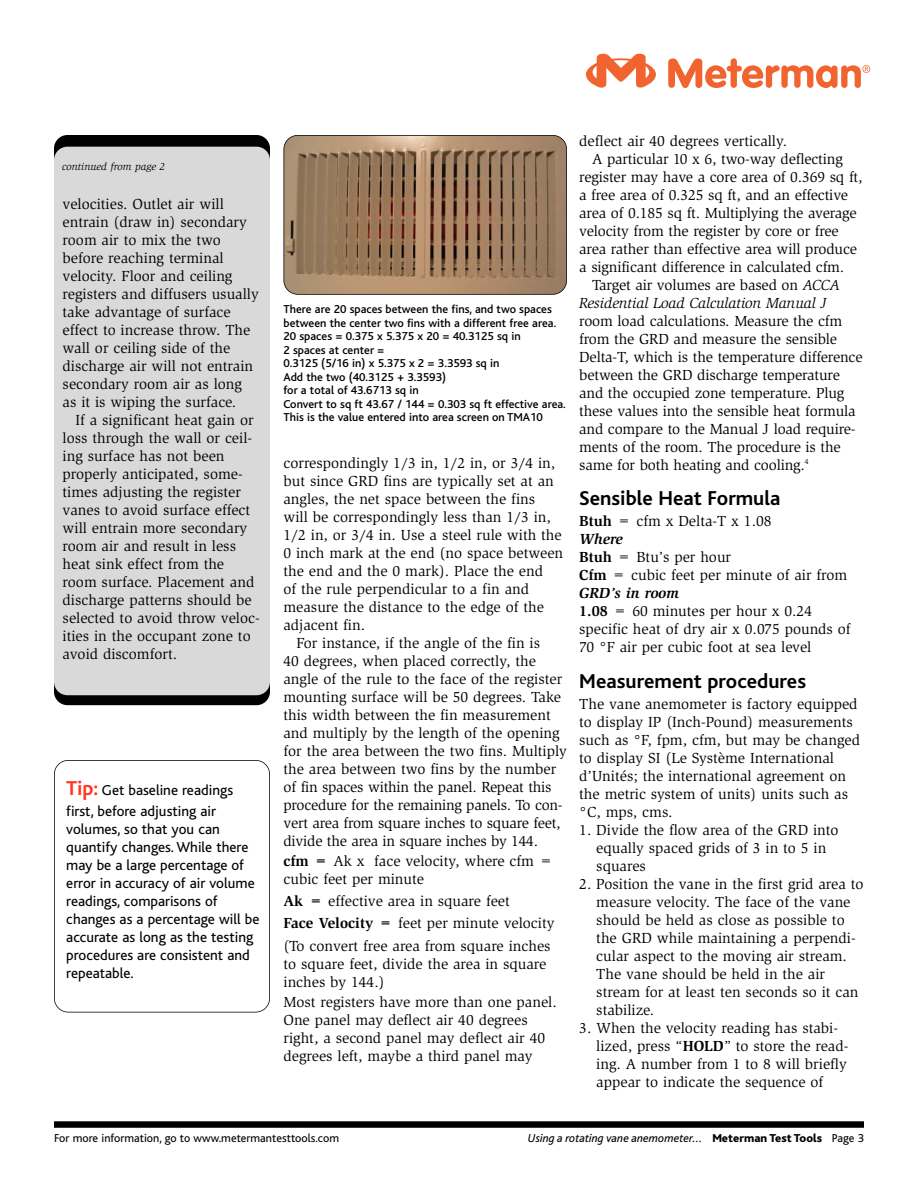
<style>
.page{position:relative;width:918px;height:1188px;background:#fff}
.page>*{position:absolute;margin:0;border:0;box-sizing:border-box;transform-origin:0 0}
.t1{font:700 21px "Bliss";color:#000}
.t2{font:15px/18px "Slimbach";color:#000}
.t3{font:15px/18px "Bliss";color:#000}
.t4{font:italic 15px "Slimbach";letter-spacing:-.01em;color:#000}
.t5{font:500 12px/13.5px "Bliss";color:#000}
.t6{font:italic 12px "Bliss";color:#000}
.t7{font:12px "Bliss";color:#000}
.t8{font:italic 10.5px "Slimbach";color:#000}
.s1{font-weight:700;font-size:21px;color:#ff3725}
.s2{font-weight:700}
.s3{font-style:italic}
.s4{font-weight:700;font-style:italic}
.s5{font-weight:800;font-style:normal}
.s6{font-style:normal}
</style>
<div class="page">
<svg style="left:668px;top:58px;width:202px;height:30px"></svg>
<svg style="left:586px;top:54px;width:70px;height:34px"></svg>
<div style="left:55px;top:1122px;width:808px;height:5px;background:#000"></div>
<div style="left:54px;top:1121px;width:810px;height:7px;border:2px solid #000"></div>
<div style="left:54px;top:135px;width:216px;height:570px;background:#000;border-radius:14px"></div>
<div style="left:54px;top:147px;width:216px;height:548px;background:#d9d9d9;border-radius:14px"></div>
<div style="left:54px;top:760px;width:216px;height:252px;border:2px solid #000;border-radius:14px"></div>
<img style="left:284px;top:135px;width:283px;height:159px;border-radius:14px">
<div style="left:284px;top:135px;width:283px;height:160px;border:2px solid #000;border-radius:14px"></div>
<p class="t8" style="left:62px;top:162px;width:104px">continued from page 2</p>
<p class="t2" style="left:63px;top:196px;width:198px">velocities. Outlet air will entrain (draw in) secondary room air to mix the two before reaching terminal velocity. Floor and ceiling registers and diffusers usually take advantage of surface effect to increase throw. The wall or ceiling side of the discharge air will not entrain secondary room air as long as it is wiping the surface.</p>
<p class="t2" style="left:63px;top:412px;width:199px;text-indent:13px">If a significant heat gain or loss through the wall or ceil&shy;ing surface has not been properly anticipated, some&shy;times adjusting the register vanes to avoid surface effect will entrain more secondary room air and result in less heat sink effect from the room surface. Placement and discharge patterns should be selected to avoid throw veloc&shy;ities in the occupant zone to avoid discomfort.</p>
<p class="t3" style="left:66px;top:781px;width:168px;line-height:21px"><span class="s1">Tip:</span> Get baseline readings first, before adjusting air</p>
<p class="t3" style="left:66px;top:821px;width:195px">volumes, so that you can quantify changes. While there may be a large percentage of error in accuracy of air volume readings, comparisons of changes as a percentage will be accurate as long as the testing procedures are consistent and repeatable.</p>
<p class="t5" style="left:284px;top:304px;width:284px">There are 20 spaces between the fins, and two spaces between the center two fins with a different free area.<br>20 spaces = 0.375 x 5.375 x 20 = 40.3125 sq in<br>2 spaces at center =<br>0.3125 (5/16 in) x 5.375 x 2 = 3.3593 sq in<br>Add the two (40.3125 + 3.3593)<br>for a total of 43.6713 sq in<br>Convert to sq ft 43.67 / 144 = 0.303 sq ft effective area.<br>This is the value entered into area screen on TMA10</p>
<p class="t2" style="left:284px;top:455px;width:273px">correspondingly 1/3 in, 1/2 in, or 3/4 in,</p>
<p class="t2" style="left:284px;top:473px;width:272px">but since GRD fins are typically set at an</p>
<p class="t2" style="left:284px;top:491px;width:253px">angles, the net space between the fins</p>
<p class="t2" style="left:284px;top:509px;width:269px">will be correspondingly less than 1/3 in,</p>
<p class="t2" style="left:284px;top:527px;width:280px">1/2 in, or 3/4 in. Use a steel rule with the</p>
<p class="t2" style="left:284px;top:545px;width:281px">0 inch mark at the end (no space between</p>
<p class="t2" style="left:284px;top:563px;width:261px">the end and the 0 mark). Place the end</p>
<p class="t2" style="left:284px;top:581px;width:247px">of the rule perpendicular to a fin and</p>
<p class="t2" style="left:284px;top:599px;width:262px">measure the distance to the edge of the</p>
<p class="t2" style="left:284px;top:617px;width:83px">adjacent fin.</p>
<p class="t2" style="left:296px;top:635px;width:245px">For instance, if the angle of the fin is</p>
<p class="t2" style="left:284px;top:653px;width:254px">40 degrees, when placed correctly, the</p>
<p class="t2" style="left:284px;top:671px;width:280px">angle of the rule to the face of the register</p>
<p class="t2" style="left:284px;top:689px;width:279px">mounting surface will be 50 degrees. Take</p>
<p class="t2" style="left:284px;top:707px;width:269px">this width between the fin measurement</p>
<p class="t2" style="left:284px;top:725px;width:278px">and multiply by the length of the opening</p>
<p class="t2" style="left:284px;top:743px;width:285px">for the area between the two fins. Multiply</p>
<p class="t2" style="left:284px;top:761px;width:274px">the area between two fins by the number</p>
<p class="t2" style="left:284px;top:779px;width:270px">of fin spaces within the panel. Repeat this</p>
<p class="t2" style="left:284px;top:797px;width:281px">procedure for the remaining panels. To con-</p>
<p class="t2" style="left:284px;top:815px;width:279px">vert area from square inches to square feet,</p>
<p class="t2" style="left:284px;top:833px;width:256px">divide the area in square inches by 144.</p>
<p class="t2" style="left:284px;top:853px;width:272px"><span class="s2">cfm =</span> Ak x face velocity, where cfm = cubic feet per minute</p>
<p class="t2" style="left:284px;top:891px;width:273px;line-height:22.4px"><span class="s2">Ak =</span> effective area in square feet<br><span class="s2">Face Velocity =</span> feet per minute velocity (To convert free area from square inches</p>
<p class="t2" style="left:284px;top:956px;width:264px">to square feet, divide the area in square inches by 144.)</p>
<p class="t2" style="left:284px;top:994px;width:275px">Most registers have more than one panel.<br>One panel may deflect air 40 degrees right, a second panel may deflect air 40 degrees left, maybe a third panel may</p>
<p class="t2" style="left:579px;top:133px;width:209px">deflect air 40 degrees vertically.</p>
<p class="t2" style="left:592px;top:151px;width:252px">A particular 10 x 6, two-way deflecting</p>
<p class="t2" style="left:579px;top:169px;width:285px">register may have a core area of 0.369 sq ft,</p>
<p class="t2" style="left:579px;top:187px;width:270px">a free area of 0.325 sq ft, and an effective</p>
<p class="t2" style="left:579px;top:205px;width:279px">area of 0.185 sq ft. Multiplying the average</p>
<p class="t2" style="left:579px;top:223px;width:261px">velocity from the register by core or free</p>
<p class="t2" style="left:579px;top:241px;width:279px">area rather than effective area will produce</p>
<p class="t2" style="left:579px;top:259px;width:267px">a significant difference in calculated cfm.</p>
<p class="t2" style="left:592px;top:277px;width:249px">Target air volumes are based on <span class="s3">ACCA</span></p>
<p class="t4" style="left:579px;top:297px;width:249px">Residential Load Calculation Manual J</p>
<p class="t2" style="left:579px;top:313px;width:285px">room load calculations. Measure the cfm from the GRD and measure the sensible Delta-T, which is the temperature difference between the GRD discharge temperature and the occupied zone temperature. Plug these values into the sensible heat formula and compare to the Manual J load require&shy;ments of the room. The procedure is the same for both heating and cooling.<sup>4</sup></p>
<h1 class="t1" style="left:579px;top:490px;width:203px">Sensible Heat Formula</h1>
<p class="t2" style="left:579px;top:514px;width:273px"><span class="s2">Btuh</span> = cfm x Delta-T x 1.08<br><span class="s4">Where<br></span><span class="s2">Btuh</span> = Btu’s per hour<br><span class="s2">Cfm</span> = cubic feet per minute of air from<br><span class="s4">GRD’s in room<br></span><span class="s2">1.08</span> = 60 minutes per hour x 0.24 specific heat of dry air x 0.075 pounds of<br>70 °F air per cubic foot at sea level</p>
<h1 class="t1" style="left:579px;top:673px;width:228px">Measurement procedures</h1>
<p class="t2" style="left:579px;top:696px;width:282px">The vane anemometer is factory equipped to display IP (Inch-Pound) measurements such as °F, fpm, cfm, but may be changed to display SI (Le Système International d’Unités; the international agreement on the metric system of units) units such as °C, mps, cms.</p>
<p class="t2" style="left:596px;top:822px;width:244px;text-indent:-17px">1. Divide the flow area of the GRD into equally spaced grids of 3 in to 5 in squares</p>
<p class="t2" style="left:596px;top:876px;width:269px;text-indent:-17px">2. Position the vane in the first grid area to measure velocity. The face of the vane should be held as close as possible to the GRD while maintaining a perpendi&shy;cular aspect to the moving air stream.<br>The vane should be held in the air stream for at least ten seconds so it can stabilize.</p>
<p class="t2" style="left:596px;top:1020px;width:254px;text-indent:-17px">3. When the velocity reading has stabi&shy;lized, press “<span class="s2">HOLD</span>” to store the read&shy;ing. A number from 1 to 8 will briefly appear to indicate the sequence of</p>
<p class="t7" style="left:54px;top:1134px;width:287px">For more information, go to www.metermantesttools.com</p>
<p class="t6" style="left:528px;top:1134px;width:338px">Using a rotating vane anemometer... <span class="s5">Meterman Test Tools</span> <span class="s6">Page 3</span></p>
</div>
